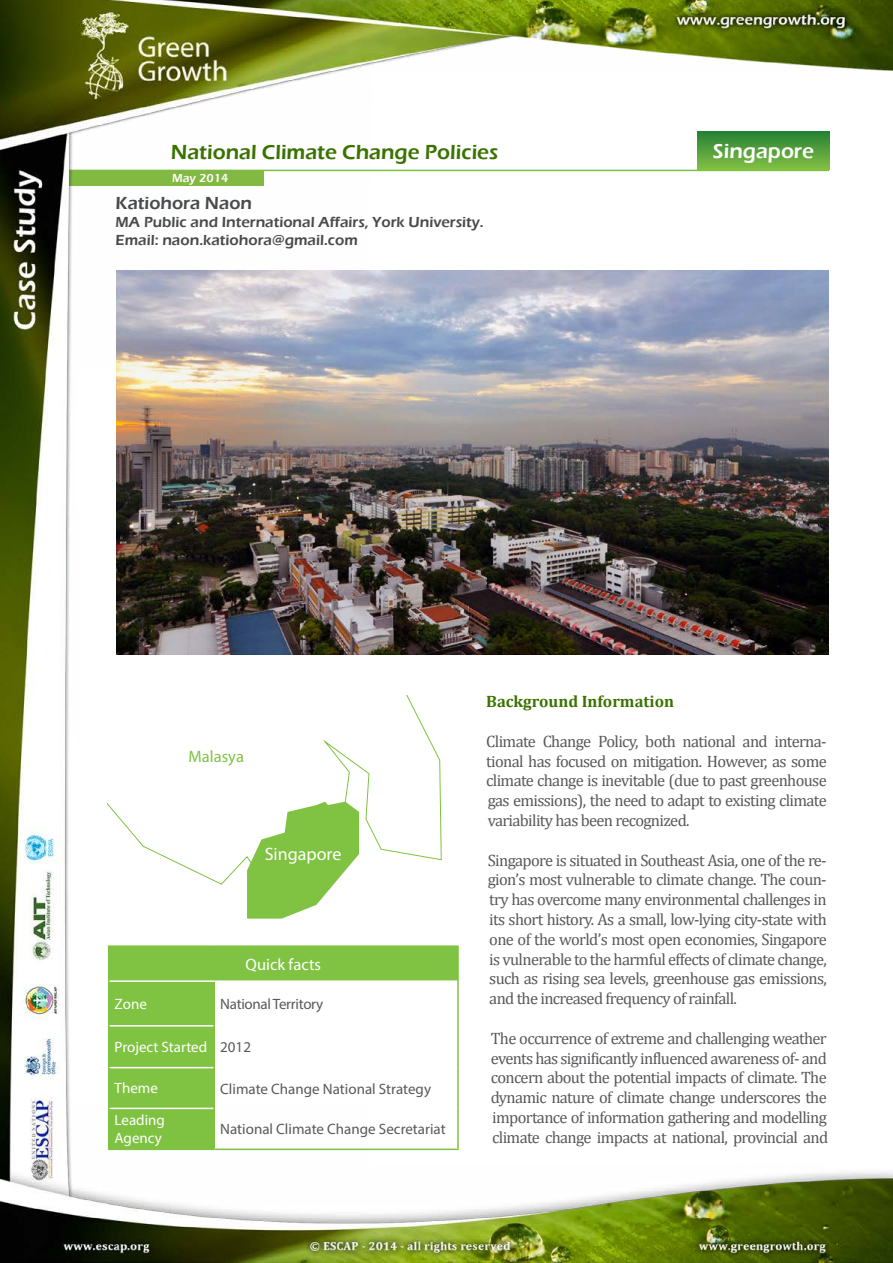
<style>
.page{position:relative;width:893px;height:1263px;background:#fff}
.page>*{position:absolute;margin:0;border:0;box-sizing:border-box;transform-origin:0 0}
.t1{font:600 21px "Eras ITC";color:#3b7300}
.t2{font:600 21px "Eras ITC";color:#fff}
.t3{font:600 18px "Eras ITC";color:#4a4a4d}
.t4{font:18px "Myriad Pro";color:#fff}
.t5{font:16.5px/19.8px "Cambria";letter-spacing:-.04em;color:#58595b;text-align:justify}
.t6{font:700 16.5px "Cambria";color:#3b7300}
.t7{font:16.5px "Myriad Pro";color:#fff}
.t8{font:16.5px "Myriad Pro";color:#80c342}
.t9{font:600 15px/18px "Eras ITC";color:#4a4a4d}
.t10{font:15px "Myriad Pro";color:#58595b}
.t11{font:15px/18px "Myriad Pro";color:#fff}
.t12{font:15px "Myriad Pro";letter-spacing:-.02em;color:#58595b}
.t13{font:600 12px "Eras ITC";color:#fff}
.s1{color:#58595b}
</style>
<div class="page">
<img style="left:0;top:0;width:893px;height:1263px">
<p class="t1" style="left:171px;top:140px;width:329px">National Climate Change Policies</p>
<p class="t13" style="left:172px;top:171px;width:58px">May 2014</p>
<p class="t3" style="left:116px;top:193px;width:138px">Katiohora Naon</p>
<p class="t9" style="left:116px;top:213px;width:370px">MA Public and International Affairs, York University.<br>Email: naon.katiohora@gmail.com</p>
<p class="t2" style="left:713px;top:139px;width:102px">Singapore</p>
<p class="t8" style="left:189px;top:746px;width:57px">Malasya</p>
<p class="t4" style="left:265px;top:842px;width:78px">Singapore</p>
<p class="t7" style="left:246px;top:954px;width:77px">Quick facts</p>
<p class="t11" style="left:115px;top:995px;width:34px">Zone</p>
<p class="t12" style="left:220px;top:995px;width:105px">National Territory</p>
<p class="t11" style="left:115px;top:1038px;width:138px">Project Started <span class="s1">2012</span></p>
<p class="t11" style="left:115px;top:1079px;width:45px">Theme</p>
<p class="t10" style="left:220px;top:1079px;width:212px">Climate Change National Strategy</p>
<p class="t11" style="left:115px;top:1111px;width:52px">Leading<br>Agency</p>
<p class="t10" style="left:220px;top:1120px;width:227px">National Climate Change Secretariat</p>
<p class="t6" style="left:486px;top:690px;width:189px">Background Information</p>
<p class="t5" style="left:486px;top:731px;width:342px">Climate Change Policy, both national and interna&shy;tional has focused on mitigation. However, as some climate change is inevitable (due to past greenhouse gas emissions), the need to adapt to existing climate variability has been recognized.</p>
<p class="t5" style="left:488px;top:850px;width:341px">Singapore is situated in Southeast Asia, one of the re&shy;gion’s most vulnerable to climate change. The coun&shy;try has overcome many environmental challenges in its short history. As a small, low-lying city-state with one of the world’s most open economies, Singapore is vulnerable to the harmful effects of climate change, such as rising sea levels, greenhouse gas emissions, and the increased frequency of rainfall.</p>
<p class="t5" style="left:491px;top:1028px;width:339px">The occurrence of extreme and challenging weather events has significantly influenced awareness of- and concern about the potential impacts of climate. The dynamic nature of climate change underscores the importance of information gathering and modelling climate change impacts at national, provincial and</p>
</div>
